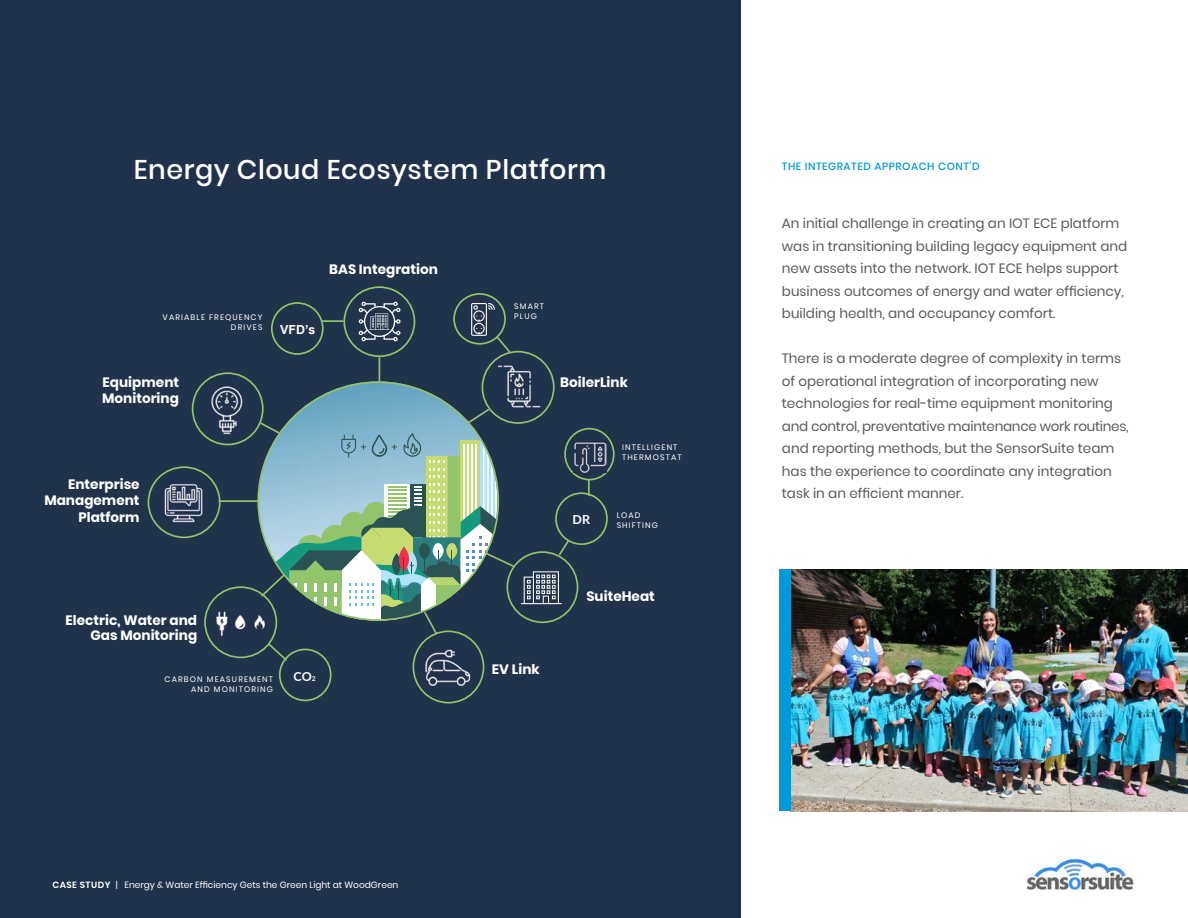
<style>
.page{position:relative;width:1188px;height:918px;background:#fff}
.page>*{position:absolute;margin:0;border:0;box-sizing:border-box;transform-origin:0 0}
.t1{font:500 27px "Poppins";letter-spacing:.02em;color:#fff}
.t2{font:700 13.65px/15.9px "Poppins";color:#fff;text-align:right}
.t3{font:13.5px/22.5px "Poppins";color:#58595b}
.t4{font:700 12.45px "Lato";color:#fff}
.t5{font:700 12.45px "Arial";color:#fff}
.t6{font:500 10.5px "Poppins";letter-spacing:.05em;color:#009ad8}
.t7{font:9px "Poppins";color:#fff}
.t8{font:7.95px/10.2px "Poppins";letter-spacing:.14em;color:#fff}
.s1{font-size:6.75px}
.s2{font-weight:600}
</style>
<div class="page">
<div style="left:0;top:0;width:741px;height:918px;background:#20324b"></div>
<svg style="left:191px;top:286px;width:422px;height:416px"></svg>
<hr style="left:322px;top:320px;width:21px;height:2px;background:#92c46c">
<div style="left:192px;top:372px;width:72px;height:73px;border:2px solid #92c46c;border-radius:50%"></div>
<div style="left:279px;top:649px;width:53px;height:52px;border:2px solid #92c46c;border-radius:50%"></div>
<div style="left:564px;top:428px;width:51px;height:52px;border:2px solid #92c46c;border-radius:50%"></div>
<div style="left:555px;top:492px;width:53px;height:53px;border:2px solid #92c46c;border-radius:50%"></div>
<svg style="left:588px;top:480px;width:2px;height:16px"></svg>
<svg style="left:379px;top:357px;width:1px;height:24px"></svg>
<div style="left:343px;top:286px;width:72px;height:71px;border:2px solid #92c46c;border-radius:50%"></div>
<div style="left:271px;top:302px;width:53px;height:53px;border:2px solid #92c46c;border-radius:50%"></div>
<div style="left:453px;top:293px;width:53px;height:52px;border:2px solid #92c46c;border-radius:50%"></div>
<div style="left:413px;top:630px;width:71px;height:74px;border:2px solid #92c46c;border-radius:50%"></div>
<div style="left:482px;top:351px;width:73px;height:73px;border:2px solid #92c46c;border-radius:50%"></div>
<svg style="left:471px;top:303px;width:42px;height:52px"></svg>
<svg style="left:359px;top:302px;width:42px;height:39px"></svg>
<img style="left:209px;top:385px;width:36px;height:22px">
<img style="left:496px;top:363px;width:46px;height:44px">
<img style="left:574px;top:441px;width:32px;height:32px">
<img style="left:423px;top:663px;width:52px;height:23px">
<svg style="left:147px;top:407px;width:424px;height:256px"></svg>
<img style="left:1026px;top:858px;width:108px;height:33px">
<img style="left:791px;top:569px;width:397px;height:242px">
<div style="left:779px;top:569px;width:12px;height:242px;background:#009ad8"></div>
<h1 class="t1" style="left:134px;top:154px;width:474px">Energy Cloud Ecosystem Platform</h1>
<p class="t8" style="left:163px;top:312px;width:102px;text-align:right">VARIABLE FREQUENCY<br>DRIVES</p>
<p class="t2" style="left:102px;top:374px;width:78px;text-align:left">Equipment<br>Monitoring</p>
<p class="t2" style="left:329px;top:261px;width:110px">BAS Integration</p>
<p class="t5" style="left:280px;top:321px;width:37px">VFD’s</p>
<p class="t2" style="left:44px;top:476px;width:97px;line-height:16.4px">Enterprise<br>Management<br>Platform</p>
<p class="t2" style="left:66px;top:612px;width:133px">Electric, Water and<br>Gas Monitoring</p>
<p class="t8" style="left:165px;top:674px;width:110px;text-align:right">CARBON MEASUREMENT<br>AND MONITORING</p>
<p class="t4" style="left:294px;top:667px;width:24px">CO<span class="s1">2</span></p>
<p class="t8" style="left:514px;top:301px;width:31px">SMART<br>PLUG</p>
<p class="t2" style="left:560px;top:374px;width:69px">BoilerLink</p>
<p class="t4" style="left:573px;top:510px;width:19px">DR</p>
<p class="t8" style="left:622px;top:442px;width:61px">INTELLIGENT<br>THERMOSTAT</p>
<p class="t8" style="left:617px;top:510px;width:43px">LOAD<br>SHIFTING</p>
<p class="t2" style="left:586px;top:588px;width:70px">SuiteHeat</p>
<p class="t2" style="left:492px;top:662px;width:49px">EV Link</p>
<p class="t7" style="left:52px;top:880px;width:347px"><span class="s2">CASE STUDY</span> | Energy &amp; Water Efficiency Gets the Green Light at WoodGreen</p>
<p class="t6" style="left:782px;top:160px;width:199px">THE INTEGRATED APPROACH CONT’D</p>
<p class="t3" style="left:782px;top:212px;width:347px">An initial challenge in creating an IOT ECE platform was in transitioning building legacy equipment and new assets into the network. IOT ECE helps support business outcomes of energy and water efficiency, building health, and occupancy comfort.</p>
<p class="t3" style="left:782px;top:347px;width:348px">There is a moderate degree of complexity in terms of operational integration of incorporating new technologies for real-time equipment monitoring and control, preventative maintenance work routines, and reporting methods, but the SensorSuite team has the experience to coordinate any integration task in an efficient manner.</p>
</div>
